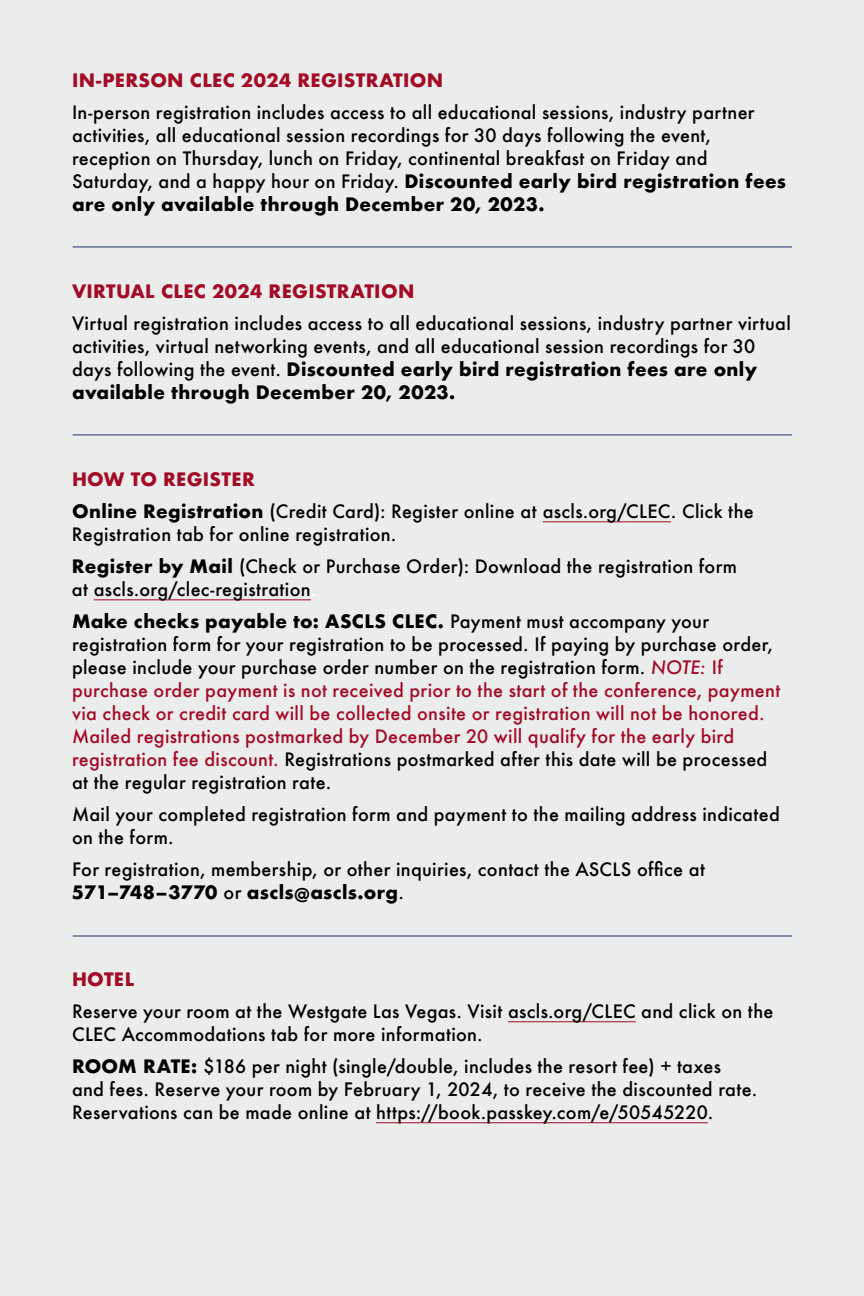
<style>
.page{position:relative;width:864px;height:1296px;background:#ebecec}
.page>*{position:absolute;margin:0;border:0;box-sizing:border-box;transform-origin:0 0}
.t1{font:500 18px/23px "Futura";letter-spacing:.02em;color:#000}
.t2{font:500 18px/23px "Futura";letter-spacing:.02em;color:#a30a26}
.t3{font:700 18px "Futura";letter-spacing:.015em;color:#a30a26}
.s1{font-weight:700}
.s2{font-weight:700;color:#a30a26}
.s3{color:#fff}
.s4{color:#000}
.s5{font-style:italic}
</style>
<div class="page">
<hr style="left:73px;top:435px;width:719px;height:1px;background:#253271">
<hr style="left:73px;top:247px;width:719px;height:1px;background:#253271">
<hr style="left:73px;top:936px;width:719px;height:1px;background:#253271">
<hr style="left:543px;top:521px;width:128px;height:1px;background:#a30a26">
<hr style="left:94px;top:599px;width:217px;height:1px;background:#a30a26">
<hr style="left:508px;top:1021px;width:128px;height:1px;background:#a30a26">
<hr style="left:376px;top:1122px;width:332px;height:1px;background:#a30a26">
<p class="t3" style="left:72px;top:71px;width:373px">IN-PERSON CLEC 2024 REGISTRATION</p>
<p class="t1" style="left:72px;top:102px;width:715px">In-person registration includes access to all educational sessions, industry partner activities, all educational session recordings for 30 days following the event, reception on Thursday, lunch on Friday, continental breakfast on Friday and Saturday, and a happy hour on Friday. <span class="s1">Discounted early bird registration fees are only available through December 20, 2023.</span></p>
<p class="t3" style="left:72px;top:282px;width:344px">VIRTUAL CLEC 2024 REGISTRATION</p>
<p class="t1" style="left:72px;top:313px;width:720px">Virtual registration includes access to all educational sessions, industry partner virtual activities, virtual networking events, and all educational session recordings for 30 days following the event. <span class="s1">Discounted early bird registration fees are only available through December 20, 2023.</span></p>
<p class="t1" style="left:72px;top:464px;width:683px;line-height:32px"><span class="s2">HOW TO REGISTER<br></span><span class="s1">Online Registration</span> (Credit Card): Register online at ascls.org/CLEC. Click the</p>
<p class="t1" style="left:72px;top:519px;width:667px;line-height:32px">Registration tab for online registration.<br><span class="s1">Register by Mail</span> (Check or Purchase Order): Download the registration form</p>
<p class="t1" style="left:72px;top:574px;width:639px;line-height:32px">at ascls.org/clec-registration<span class="s3">.<br></span><span class="s1">Make checks payable to: ASCLS CLEC.</span> Payment must accompany your</p>
<p class="t2" style="left:72px;top:634px;width:710px"><span class="s4">registration form for your registration to be processed. If paying by purchase order, please include your purchase order number on the registration form.</span> <span class="s5">NOTE:</span> If purchase order payment is not received prior to the start of the conference, payment via check or credit card will be collected onsite or registration will not be honored.<br>Mailed registrations postmarked by December 20 will qualify for the early bird registration fee discount. <span class="s4">Registrations postmarked after this date will be processed at the regular registration rate.</span></p>
<p class="t1" style="left:72px;top:804px;width:709px">Mail your completed registration form and payment to the mailing address indicated on the form.</p>
<p class="t1" style="left:72px;top:857px;width:635px">For registration, membership, or other inquiries, contact the ASCLS office at<br><span class="s1">571–748–3770</span> or <span class="s1">ascls@ascls.org</span>.</p>
<p class="t3" style="left:72px;top:970px;width:64px">HOTEL</p>
<p class="t1" style="left:72px;top:1001px;width:703px">Reserve your room at the Westgate Las Vegas. Visit ascls.org/CLEC and click on the<br>CLEC Accommodations tab for more information.</p>
<p class="t1" style="left:72px;top:1056px;width:687px"><span class="s1">ROOM RATE:</span> $186 per night (single/double, includes the resort fee) + taxes and fees. Reserve your room by February 1, 2024, to receive the discounted rate.<br>Reservations can be made online at https://book.passkey.com/e/50545220.</p>
</div>
